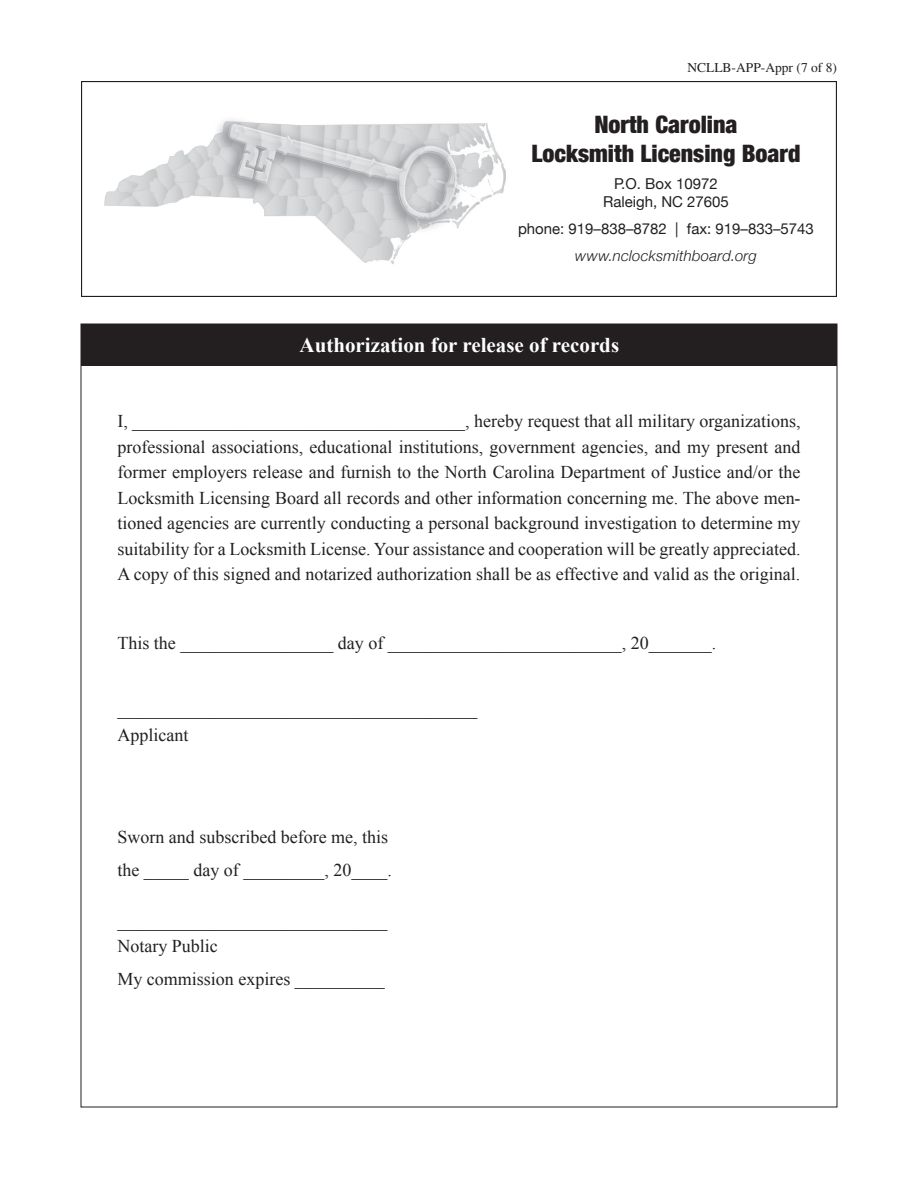
<style>
.page{position:relative;width:918px;height:1188px;background:#fff}
.page>*{position:absolute;margin:0;border:0;box-sizing:border-box;transform-origin:0 0}
.t1{font:900 condensed 24px/28.8px "Helvetica Neue";color:#231f20;text-align:center}
.Form_title{font:700 21px "Times New Roman";color:#fff}
.t2{font:18px/25.5px "Times New Roman";color:#231f20;text-align:justify}
.t3{font:15px/18px "Helvetica Neue";color:#231f20;text-align:center}
.t4{font:italic 300 15px "Helvetica Neue";letter-spacing:.015em;color:#231f20}
.t5{font:13.5px "Times LT Std";color:#231f20}
</style>
<div class="page">
<img style="left:104px;top:119px;width:402px;height:146px">
<div style="left:81px;top:81px;width:756px;height:216px;border:1px solid #231f20"></div>
<div style="left:81px;top:324px;width:756px;height:42px;background:#231f20"></div>
<p class="t5" style="left:687px;top:60px;width:151px">NCLLB-APP-Appr (7 of 8)</p>
<h1 class="t1" style="left:532px;top:109px;width:270px">North Carolina<br>Locksmith Licensing Board</h1>
<p class="t3" style="left:603px;top:176px;width:127px">P.O. Box 10972<br>Raleigh, NC 27605</p>
<p class="t3" style="left:518px;top:221px;width:297px">phone: 919–838–8782 | fax: 919–833–5743</p>
<p class="t4" style="left:575px;top:244px;width:183px">www.nclocksmithboard.org</p>
<p class="Form_title" style="left:300px;top:331px;width:321px">Authorization for release of records</p>
<p class="t2" style="left:117px;top:408px;width:685px">I, _____________________________________, hereby request that all military organizations, professional associations, educational institutions, government agencies, and my present and former employers release and furnish to the North Carolina Department of Justice and/or the Locksmith Licensing Board all records and other information concerning me. The above men&shy;tioned agencies are currently conducting a personal background investigation to determine my suitability for a Locksmith License. Your assistance and cooperation will be greatly appreciated.<br>A copy of this signed and notarized authorization shall be as effective and valid as the original.</p>
<p class="t2" style="left:117px;top:630px;width:600px">This the _________________ day of __________________________, 20_______.</p>
<p class="t2" style="left:117px;top:696px;width:361px">________________________________________</p>
<p class="t2" style="left:117px;top:722px;width:72px">Applicant</p>
<p class="t2" style="left:117px;top:824px;width:272px">Sworn and subscribed before me, this</p>
<p class="t2" style="left:117px;top:857px;width:276px">the _____ day of _________, 20____.</p>
<p class="t2" style="left:117px;top:908px;width:271px">______________________________</p>
<p class="t2" style="left:117px;top:933px;width:102px">Notary Public</p>
<p class="t2" style="left:117px;top:966px;width:269px">My commission expires __________</p>
</div>
